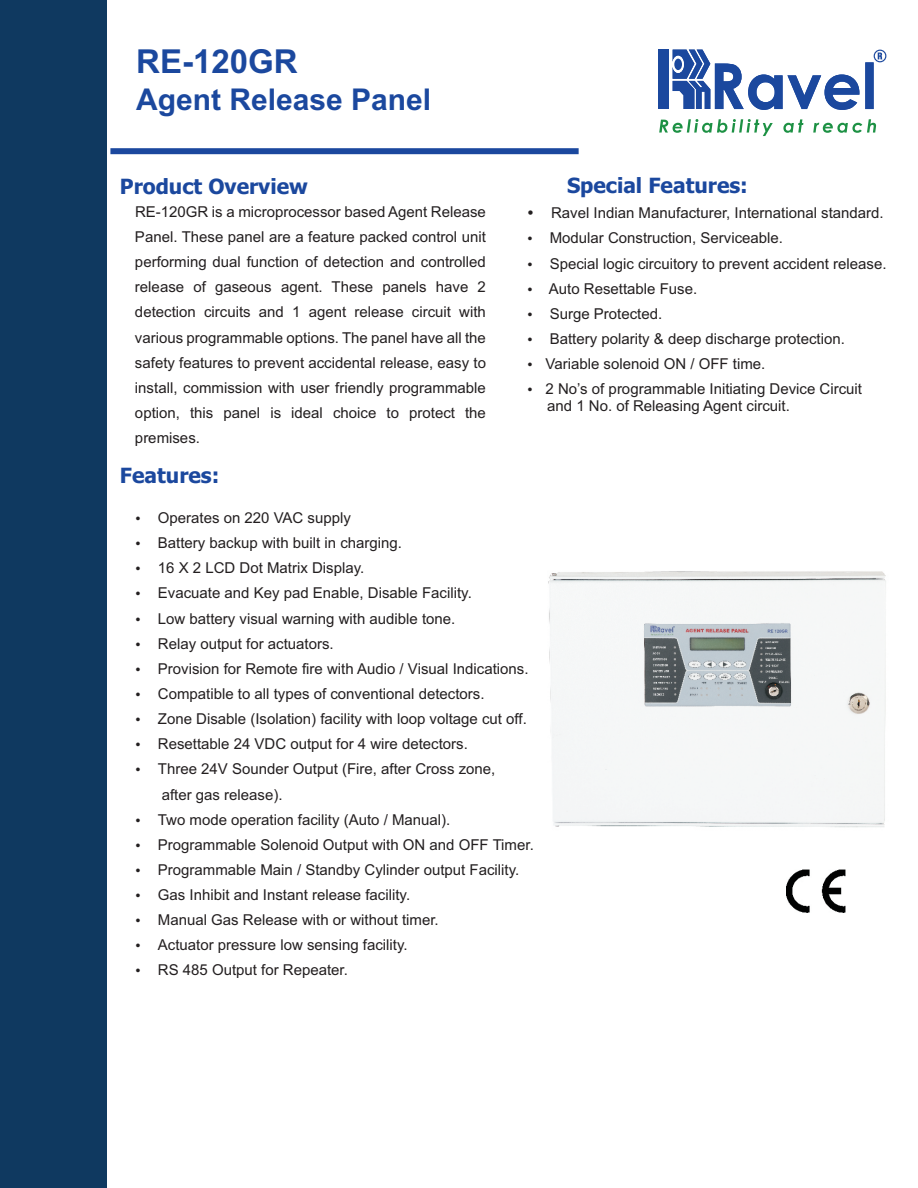
<style>
.page{position:relative;width:918px;height:1188px;background:#fff}
.page>*{position:absolute;margin:0;border:0;box-sizing:border-box;transform-origin:0 0}
.t1{font:700 33px "Arial";color:#1b489e}
.t2{font:700 30px "Arial";color:#1b489e}
.t3{font:700 21px "Tahoma";color:#1b489e}
.t4{font:15px/25.2px "Arial";color:#231f20}
</style>
<div class="page">
<div style="left:659px;top:50px;width:10px;height:59px;background:#1b489e"></div>
<svg style="left:659px;top:119px;width:217px;height:17px"></svg>
<svg style="left:874px;top:50px;width:12px;height:12px"></svg>
<svg style="left:875px;top:51px;width:10px;height:10px"></svg>
<svg style="left:673px;top:50px;width:209px;height:60px"></svg>
<div style="left:110px;top:148px;width:469px;height:6px;background:#1b489e"></div>
<div style="left:0;top:0;width:106px;height:1188px;background:#0f3960"></div>
<img style="left:548px;top:571px;width:338px;height:257px">
<img style="left:786px;top:870px;width:60px;height:43px">
<h1 class="t1" style="left:136px;top:49px;width:163px">RE-120GR</h1>
<h2 class="t2" style="left:136px;top:88px;width:297px">Agent Release Panel</h2>
<h3 class="t3" style="left:120px;top:178px;width:190px">Product Overview</h3>
<p class="t4" style="left:135px;top:200px;width:353px;text-align:justify">RE-120GR is a microprocessor based Agent Release Panel. These panel are a feature packed control unit performing dual function of detection and controlled release of gaseous agent. These panels have 2 detection circuits and 1 agent release circuit with various programmable options. The panel have all the safety features to prevent accidental release, easy to install, commission with user friendly programmable option, this panel is ideal choice to protect the premises.</p>
<h3 class="t3" style="left:120px;top:467px;width:101px">Features:</h3>
<p class="t4" style="left:158px;top:507px;width:195px">Operates on 220 VAC supply</p>
<p class="t4" style="left:158px;top:532px;width:377px">Battery backup with built in charging.<br>16 X 2 LCD Dot Matrix Display.<br>Evacuate and Key pad Enable, Disable Facility.<br>Low battery visual warning with audible tone.<br>Relay output for actuators.<br>Provision for Remote fire with Audio / Visual Indications.<br>Compatible to all types of conventional detectors.<br>Zone Disable (Isolation) facility with loop voltage cut off.<br>Resettable 24 VDC output for 4 wire detectors.<br>Three 24V Sounder Output (Fire, after Cross zone,<br>after gas release).<br>Two mode operation facility (Auto / Manual).<br>Programmable Solenoid Output with ON and OFF Timer.<br>Programmable Main / Standby Cylinder output Facility.<br>Gas Inhibit and Instant release facility.<br>Manual Gas Release with or without timer.<br>Actuator pressure low sensing facility.<br>RS 485 Output for Repeater.</p>
<h3 class="t3" style="left:567px;top:176px;width:182px">Special Features:</h3>
<p class="t4" style="left:546px;top:202px;width:342px;text-indent:6px">Ravel Indian Manufacturer, International standard.<br>Modular Construction, Serviceable.<br>Special logic circuitory to prevent accident release.<br>Auto Resettable Fuse.<br>Surge Protected.<br>Battery polarity &amp; deep discharge protection.<br>Variable solenoid ON / OFF time.<br>2 No’s of programmable Initiating Device Circuit</p>
<p class="t4" style="left:547px;top:395px;width:244px">and 1 No. of Releasing Agent circuit.</p>
</div>
